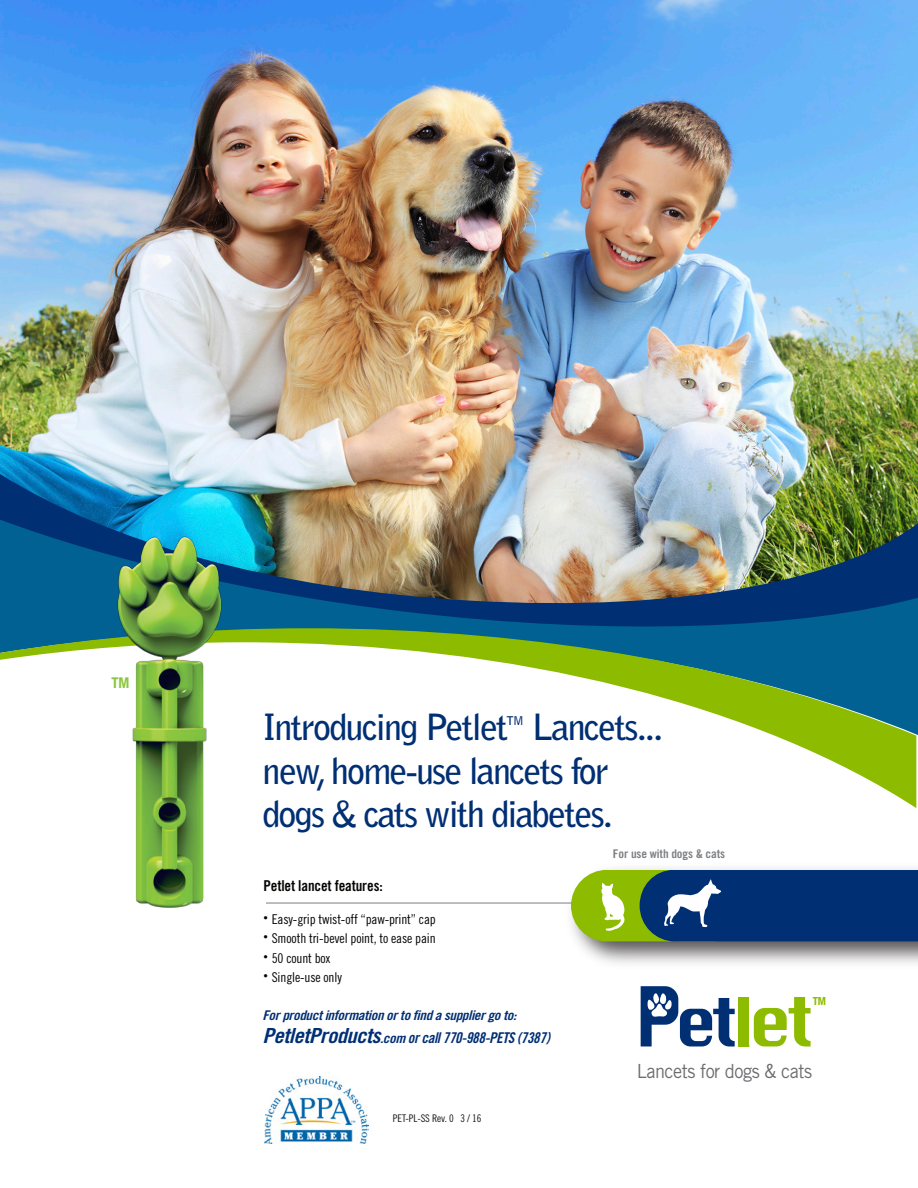
<style>
.page{position:relative;width:918px;height:1188px;background:#fff}
.page>*{position:absolute;margin:0;border:0;box-sizing:border-box;transform-origin:0 0}
.t1{font:700 36px/43.5px "Bell Gothic";letter-spacing:-.05em;color:#002f73}
.t2{font:19.5px "Trade Gothic";letter-spacing:-.025em;color:#6c6d70;scale:.93 1}
.t3{font:15px "Trade Gothic Bold Cond Twenty";letter-spacing:-.01em;color:#050504}
.t4{font:14.85px "Trade Gothic Bold Cond Twenty Obl";letter-spacing:-.025em;color:#002f73}
.t5{font:700 condensed 14.85px "Helvetica Neue";color:#8bc63e}
.t6{font:13.5px "Trade Gothic Cond Eighteen";letter-spacing:-.01em;color:#050504}
.t7{font:13.35px "Trade Gothic Bold Cond Twenty Obl";letter-spacing:-.025em;color:#002f73;scale:1.11 1}
.t8{font:12px "Trade Gothic Bold Cond Twenty";letter-spacing:-.01em;color:#7e8083;scale:1.07 1}
.t9{font:700 12px "Bell Gothic";color:#002f73}
.t10{font:700 condensed 11.1px "Helvetica Neue";color:#8dbb00}
.t11{font:10.5px "Trade Gothic Cond Eighteen";letter-spacing:-.01em;color:#191416}
.s1{font-size:20.85px}
.s2{font-size:13.35px}
</style>
<div class="page">
<img style="left:0;top:0;width:918px;height:473px">
<svg style="left:641px;top:986px;width:170px;height:60px"></svg>
<svg style="left:0;top:636px;width:916px;height:172px"></svg>
<hr style="left:266px;top:903px;width:354px;height:1px;background:#7f7c7c">
<img style="left:559px;top:868px;width:359px;height:96px">
<svg style="left:571px;top:870px;width:347px;height:72px;background:#2e586a"></svg>
<img style="left:0;top:473px;width:918px;height:163px">
<img style="left:8px;top:505px;width:324px;height:403px">
<img style="left:264px;top:1077px;width:104px;height:66px">
<p class="t5" style="left:111px;top:670px;width:20px">TM</p>
<h1 class="t1" style="left:262px;top:706px;width:247px">Introducing Petlet</h1>
<p class="t9" style="left:506px;top:714px;width:19px">TM</p>
<h1 class="t1" style="left:262px;top:706px;width:402px;text-indent:269px">Lancets... new, home-use lancets for dogs &amp; cats with diabetes.</h1>
<p class="t3" style="left:264px;top:876px;width:121px">Petlet lancet features:</p>
<p class="t6" style="left:264px;top:911px;width:174px"><sup>•</sup> Easy-grip twist-off “paw-print” cap</p>
<p class="t6" style="left:264px;top:930px;width:174px"><sup>•</sup> Smooth tri-bevel point, to ease pain</p>
<p class="t6" style="left:264px;top:950px;width:68px"><sup>•</sup> 50 count box</p>
<p class="t6" style="left:264px;top:969px;width:80px"><sup>•</sup> Single-use only</p>
<p class="t7" style="left:262px;top:1007px;width:230px">For product information or to find a supplier go to:</p>
<p class="t4" style="left:262px;top:1028px;width:289px"><span class="s1">PetletProducts</span><span class="s2">.com</span> or call 770-988-PETS (7387)</p>
<p class="t11" style="left:393px;top:1112px;width:90px">PET-PL-SS Rev. 0 3 / 16</p>
<p class="t8" style="left:613px;top:847px;width:106px">For use with dogs &amp; cats</p>
<p class="t10" style="left:813px;top:992px;width:15px">TM</p>
<h2 class="t2" style="left:637px;top:1060px;width:190px">Lancets for dogs &amp; cats</h2>
</div>
